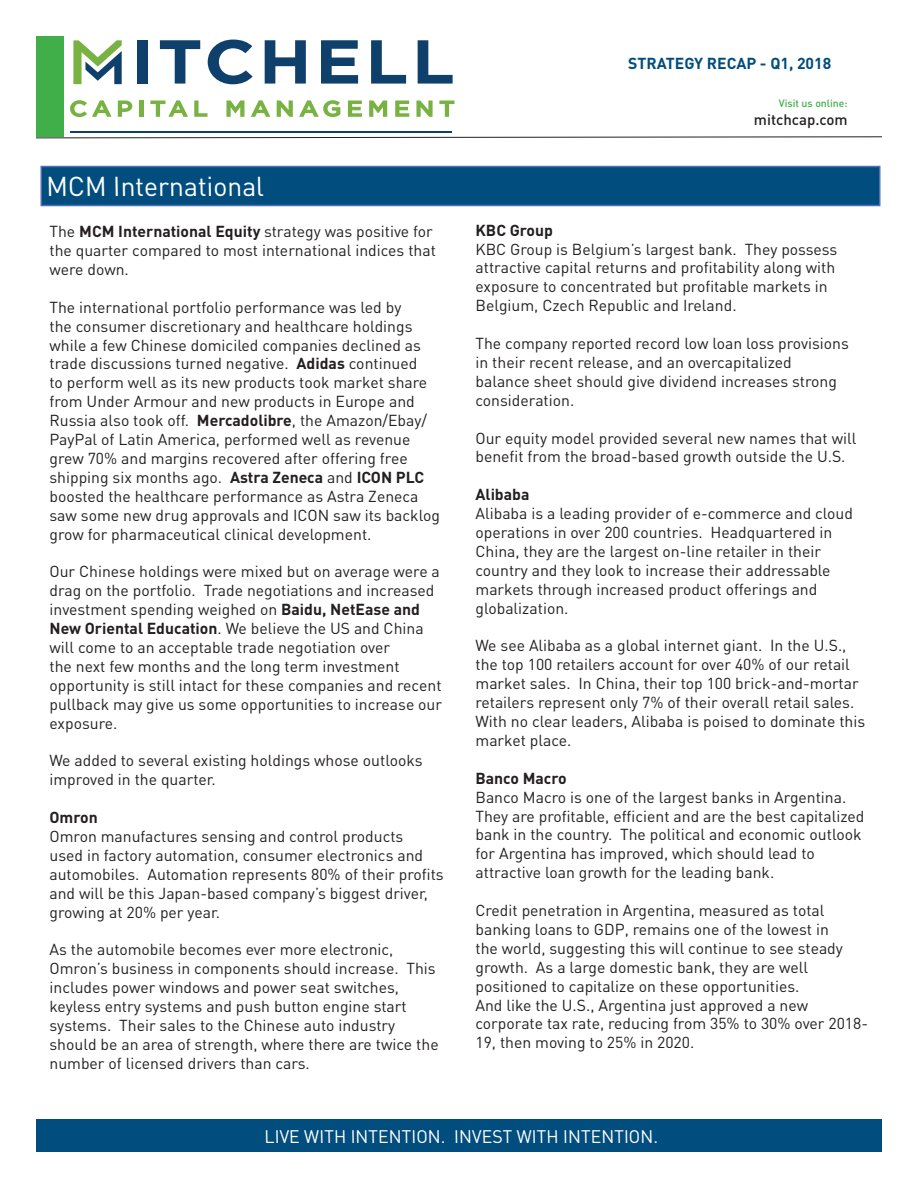
<style>
.page{position:relative;width:918px;height:1188px;background:#fff}
.page>*{position:absolute;margin:0;border:0;box-sizing:border-box;transform-origin:0 0}
.t1{font:27px "DIN Pro";color:#fff}
.t2{font:18px "DIN Pro";color:#fff}
.t3{font:15.75px/18.9px "DIN Pro";color:#231f20}
.t4{font:700 15.75px "DIN Pro";color:#231f20}
.t5{font:700 15.75px "DIN Pro";color:#004d7e}
.t6{font:500 15px "DIN Pro";color:#231f20}
.t7{font:500 10.5px "DIN Pro";color:#40ae49}
.s1{font-weight:700}
</style>
<div class="page">
<svg style="left:36px;top:136px;width:846px;height:3px"></svg>
<div style="left:36px;top:36px;width:28px;height:100px;background:#40ae49"></div>
<div style="left:36px;top:1120px;width:846px;height:32px;background:#004d7e"></div>
<div style="left:41px;top:167px;width:839px;height:39px;background:#004d7e"></div>
<div style="left:40px;top:166px;width:840px;height:40px;border:2px solid #4e70b7"></div>
<svg style="left:73px;top:40px;width:49px;height:44px"></svg>
<div style="left:137px;top:40px;width:11px;height:44px;background:#0e406b"></div>
<svg style="left:160px;top:40px;width:40px;height:44px"></svg>
<svg style="left:208px;top:40px;width:45px;height:44px"></svg>
<svg style="left:265px;top:40px;width:41px;height:44px"></svg>
<svg style="left:321px;top:40px;width:37px;height:44px"></svg>
<svg style="left:371px;top:40px;width:35px;height:44px"></svg>
<svg style="left:418px;top:40px;width:35px;height:44px"></svg>
<svg style="left:70px;top:100px;width:42px;height:17px"></svg>
<svg style="left:118px;top:101px;width:14px;height:16px"></svg>
<hr style="left:139px;top:101px;width:4px;height:16px;background:#77b242">
<svg style="left:150px;top:100px;width:38px;height:17px"></svg>
<svg style="left:194px;top:101px;width:13px;height:16px"></svg>
<svg style="left:226px;top:101px;width:18px;height:16px"></svg>
<svg style="left:251px;top:100px;width:19px;height:17px"></svg>
<svg style="left:277px;top:101px;width:16px;height:16px"></svg>
<svg style="left:299px;top:100px;width:41px;height:17px"></svg>
<svg style="left:348px;top:101px;width:14px;height:16px"></svg>
<svg style="left:369px;top:101px;width:18px;height:16px"></svg>
<svg style="left:395px;top:101px;width:14px;height:16px"></svg>
<svg style="left:416px;top:101px;width:17px;height:16px"></svg>
<svg style="left:439px;top:101px;width:16px;height:16px"></svg>
<hr style="left:71px;top:132px;width:381px;height:1px;background:#0e406b">
<p class="t5" style="left:628px;top:52px;width:205px">STRATEGY RECAP - Q1, 2018</p>
<p class="t1" style="left:46px;top:168px;width:220px">MCM International</p>
<p class="t3" style="left:50px;top:221px;width:388px">The <span class="s1">MCM International Equity</span> strategy was positive for the quarter compared to most international indices that were down.</p>
<p class="t3" style="left:50px;top:297px;width:392px">The international portfolio performance was led by<br>the consumer discretionary and healthcare holdings while a few Chinese domiciled companies declined as trade discussions turned negative. <span class="s1">Adidas</span> continued<br>to perform well as its new products took market share from Under Armour and new products in Europe and Russia also took off. <span class="s1">Mercadolibre</span>, the Amazon/Ebay/ PayPal of Latin America, performed well as revenue grew 70% and margins recovered after offering free shipping six months ago. <span class="s1">Astra Zeneca</span> and <span class="s1">ICON PLC </span>boosted the healthcare performance as Astra Zeneca saw some new drug approvals and ICON saw its backlog grow for pharmaceutical clinical development.</p>
<p class="t3" style="left:50px;top:562px;width:394px">Our Chinese holdings were mixed but on average were a drag on the portfolio. Trade negotiations and increased investment spending weighed on <span class="s1">Baidu, NetEase and New Oriental Education</span>. We believe the US and China will come to an acceptable trade negotiation over<br>the next few months and the long term investment opportunity is still intact for these companies and recent pullback may give us some opportunities to increase our exposure.</p>
<p class="t3" style="left:50px;top:751px;width:375px">We added to several existing holdings whose outlooks improved in the quarter.</p>
<p class="t4" style="left:50px;top:807px;width:50px">Omron</p>
<p class="t3" style="left:50px;top:826px;width:396px">Omron manufactures sensing and control products<br>used in factory automation, consumer electronics and automobiles. Automation represents 80% of their profits and will be this Japan-based company’s biggest driver, growing at 20% per year.</p>
<p class="t3" style="left:50px;top:940px;width:391px">As the automobile becomes ever more electronic, Omron’s business in components should increase. This includes power windows and power seat switches, keyless entry systems and push button engine start systems. Their sales to the Chinese auto industry should be an area of strength, where there are twice the number of licensed drivers than cars.</p>
<p class="t7" style="left:779px;top:96px;width:70px">Visit us online:</p>
<p class="t6" style="left:754px;top:110px;width:95px">mitchcap.com</p>
<p class="t4" style="left:476px;top:219px;width:79px">KBC Group</p>
<p class="t3" style="left:476px;top:239px;width:363px">KBC Group is Belgium’s largest bank. They possess attractive capital returns and profitability along with exposure to concentrated but profitable markets in Belgium, Czech Republic and Ireland.</p>
<p class="t3" style="left:476px;top:333px;width:375px">The company reported record low loan loss provisions in their recent release, and an overcapitalized balance sheet should give dividend increases strong consideration.</p>
<p class="t3" style="left:476px;top:428px;width:383px">Our equity model provided several new names that will benefit from the broad-based growth outside the U.S.</p>
<p class="t4" style="left:476px;top:484px;width:55px">Alibaba</p>
<p class="t3" style="left:476px;top:503px;width:379px">Alibaba is a leading provider of e-commerce and cloud operations in over 200 countries. Headquartered in China, they are the largest on-line retailer in their country and they look to increase their addressable markets through increased product offerings and globalization.</p>
<p class="t3" style="left:476px;top:636px;width:391px">We see Alibaba as a global internet giant. In the U.S., the top 100 retailers account for over 40% of our retail market sales. In China, their top 100 brick-and-mortar retailers represent only 7% of their overall retail sales.<br>With no clear leaders, Alibaba is poised to dominate this market place.</p>
<p class="t4" style="left:476px;top:767px;width:93px">Banco Macro</p>
<p class="t3" style="left:476px;top:787px;width:391px">Banco Macro is one of the largest banks in Argentina.<br>They are profitable, efficient and are the best capitalized bank in the country. The political and economic outlook for Argentina has improved, which should lead to attractive loan growth for the leading bank.</p>
<p class="t3" style="left:476px;top:900px;width:369px">Credit penetration in Argentina, measured as total banking loans to GDP, remains one of the lowest in the world, suggesting this will continue to see steady growth. As a large domestic bank, they are well positioned to capitalize on these opportunities.</p>
<p class="t3" style="left:476px;top:995px;width:394px">And like the U.S., Argentina just approved a new corporate tax rate, reducing from 35% to 30% over 2018-<br>19, then moving to 25% in 2020.</p>
<p class="t2" style="left:265px;top:1124px;width:396px">LIVE WITH INTENTION. INVEST WITH INTENTION.</p>
</div>
